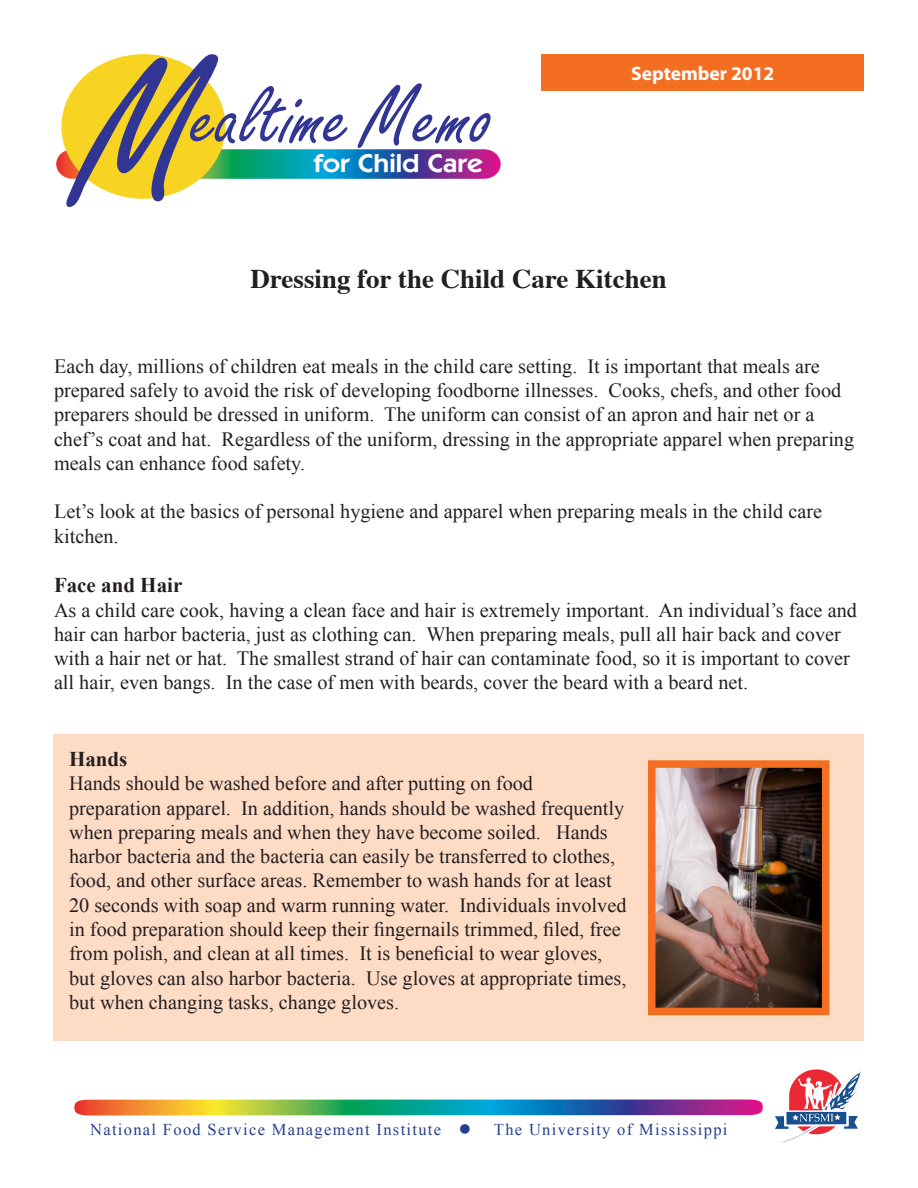
<style>
.page{position:relative;width:918px;height:1188px;background:#fff}
.page>*{position:absolute;margin:0;border:0;box-sizing:border-box;transform-origin:0 0}
.t1{font:700 27px "Times";color:#231f20}
.t2{font:600 25.8px "Itc Kabel";color:#fff;scale:1.1 1}
.t3{font:700 21px "Times New Roman";color:#231f20}
.t4{font:20.25px/24.3px "Times New Roman";color:#231f20}
.t5{font:700 19.5px "Myriad Pro";color:#fff}
.t6{font:16.5px "Times New Roman";letter-spacing:.08em;color:#253f8e}
</style>
<div class="page">
<div style="left:54px;top:734px;width:810px;height:307px;background:#fddbc5"></div>
<svg style="left:775px;top:1067px;width:89px;height:76px"></svg>
<svg style="left:56px;top:54px;width:445px;height:153px"></svg>
<svg style="left:74px;top:1100px;width:689px;height:15px;background:#6b8477"></svg>
<div style="left:542px;top:54px;width:322px;height:37px;background:#f36e21"></div>
<img style="left:657px;top:769px;width:163px;height:237px">
<div style="left:648px;top:760px;width:181px;height:255px;border:8px solid #f36e21"></div>
<p class="t2" style="left:313px;top:148px;width:156px">for Child Care</p>
<p class="t5" style="left:631px;top:61px;width:145px">September 2012</p>
<p class="t1" style="left:251px;top:253px;width:418px">Dressing for the Child Care Kitchen</p>
<p class="t4" style="left:54px;top:353px;width:802px">Each day, millions of children eat meals in the child care setting. It is important that meals are prepared safely to avoid the risk of developing foodborne illnesses. Cooks, chefs, and other food preparers should be dressed in uniform. The uniform can consist of an apron and hair net or a chef’s coat and hat. Regardless of the uniform, dressing in the appropriate apparel when preparing meals can enhance food safety.</p>
<p class="t4" style="left:54px;top:499px;width:770px">Let’s look at the basics of personal hygiene and apparel when preparing meals in the child care kitchen.</p>
<p class="t3" style="left:54px;top:571px;width:130px">Face and Hair</p>
<p class="t4" style="left:54px;top:597px;width:804px">As a child care cook, having a clean face and hair is extremely important. An individual’s face and hair can harbor bacteria, just as clothing can. When preparing meals, pull all hair back and cover with a hair net or hat. The smallest strand of hair can contaminate food, so it is important to cover all hair, even bangs. In the case of men with beards, cover the beard with a beard net.</p>
<p class="t3" style="left:69px;top:744px;width:60px">Hands</p>
<p class="t4" style="left:69px;top:771px;width:559px">Hands should be washed before and after putting on food preparation apparel. In addition, hands should be washed frequently when preparing meals and when they have become soiled. Hands harbor bacteria and the bacteria can easily be transferred to clothes, food, and other surface areas. Remember to wash hands for at least 20 seconds with soap and warm running water. Individuals involved in food preparation should keep their fingernails trimmed, filed, free from polish, and clean at all times. It is beneficial to wear gloves, but gloves can also harbor bacteria. Use gloves at appropriate times, but when changing tasks, change gloves.</p>
<p class="t6" style="left:90px;top:1118px;width:383px">National Food Service Management Institute ●</p>
<p class="t6" style="left:494px;top:1118px;width:235px">The University of Mississippi</p>
</div>
